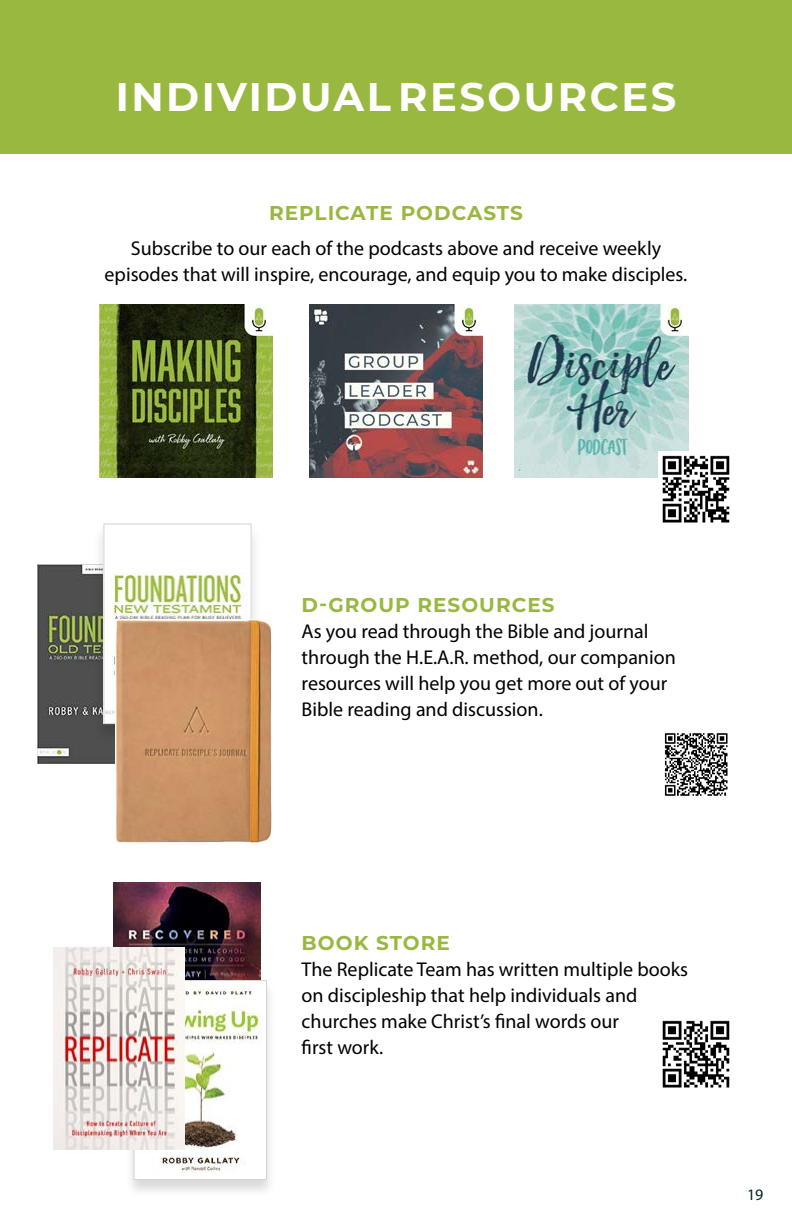
<style>
.page{position:relative;width:792px;height:1224px;background:#fff}
.page>*{position:absolute;margin:0;border:0;box-sizing:border-box;transform-origin:0 0}
.t1{font:700 40px "Montserrat";letter-spacing:.065em;color:#fff}
.t2{font:20px/26px "Myriad Pro";color:#000101}
.t3{font:700 20px "Montserrat";letter-spacing:.05em;color:#99b83f}
.t4{font:16px "Myriad Pro";color:#072125}
</style>
<div class="page">
<div style="left:0;top:0;width:792px;height:154px;background:#99b83f"></div>
<img style="left:99px;top:305px;width:174px;height:173px">
<img style="left:515px;top:305px;width:173px;height:173px">
<img style="left:309px;top:305px;width:174px;height:173px">
<img style="left:658px;top:452px;width:72px;height:71px">
<img style="left:664px;top:733px;width:64px;height:63px">
<img style="left:662px;top:1020px;width:68px;height:68px">
<img style="left:113px;top:883px;width:147px;height:97px">
<div style="left:124px;top:980px;width:152px;height:219px;background:#000;opacity:.15"></div>
<img style="left:136px;top:982px;width:129px;height:196px">
<div style="left:134px;top:980px;width:133px;height:200px;border:1px solid #d1d3d4"></div>
<img style="left:53px;top:947px;width:132px;height:203px">
<img style="left:37px;top:564px;width:79px;height:200px">
<div style="left:92px;top:522px;width:171px;height:223px;background:#000;opacity:.15"></div>
<img style="left:105px;top:526px;width:145px;height:196px">
<div style="left:103px;top:524px;width:149px;height:200px;border:1px solid #d1d3d4"></div>
<img style="left:116px;top:619px;width:156px;height:223px">
<h1 class="t1" style="left:116px;top:68px;width:562px">INDIVIDUAL RESOURCES</h1>
<p class="t3" style="left:269px;top:199px;width:255px">REPLICATE PODCASTS</p>
<p class="t2" style="left:105px;top:235px;width:584px;text-align:center">Subscribe to our each of the podcasts above and receive weekly episodes that will inspire, encourage, and equip you to make disciples.</p>
<p class="t3" style="left:302px;top:590px;width:254px">D-GROUP RESOURCES</p>
<p class="t2" style="left:302px;top:618px;width:376px">As you read through the Bible and journal through the H.E.A.R. method, our companion resources will help you get more out of your Bible reading and discussion.</p>
<p class="t3" style="left:302px;top:929px;width:150px">BOOK STORE</p>
<p class="t2" style="left:302px;top:956px;width:388px">The Replicate Team has written multiple books on discipleship that help individuals and churches make Christ’s final words our<br>first work.</p>
<p class="t4" style="left:747px;top:1185px;width:18px">19</p>
</div>
